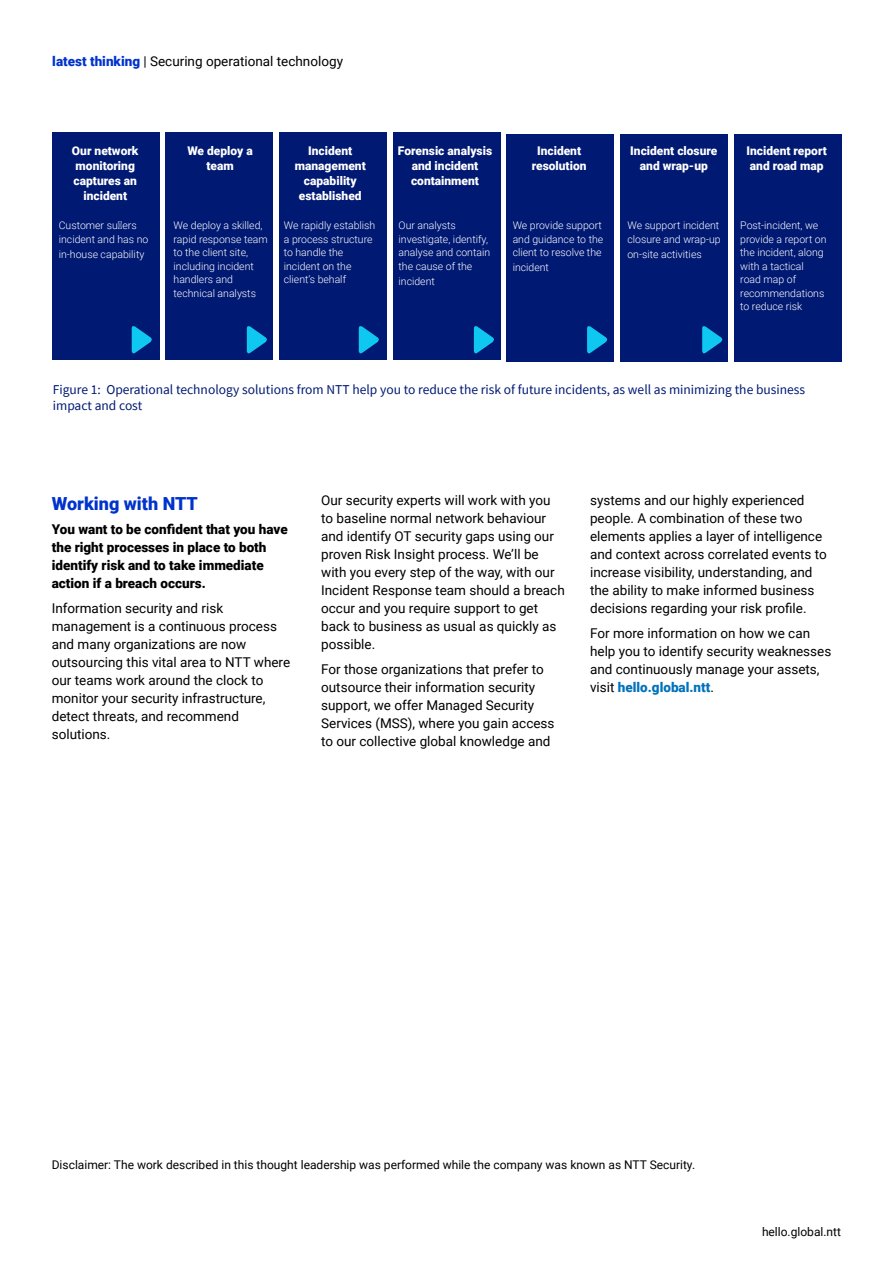
<style>
.page{position:relative;width:893px;height:1263px;background:#fff}
.page>*{position:absolute;margin:0;border:0;box-sizing:border-box;transform-origin:0 0}
.t1{font:900 18px "Roboto";color:#03c}
.t2{font:13.5px/18px "Roboto";color:#000}
.t3{font:13.5px/16.5px "Source Sans Pro";color:#001973}
.t4{font:900 13.5px/18px "Roboto";color:#000}
.t5{font:900 12px/15px "Roboto";color:#fff;text-align:center}
.t6{font:12px "Roboto";color:#000}
.t7{font:300 10.5px/13.5px "Roboto";color:#fff}
.s1{font-weight:900;color:#03c}
.s2{font-weight:900;color:#0072bc}
</style>
<div class="page">
<div style="left:52px;top:133px;width:107px;height:227px;background:#001973"></div>
<div style="left:166px;top:133px;width:107px;height:227px;background:#001973"></div>
<div style="left:280px;top:133px;width:107px;height:227px;background:#001973"></div>
<div style="left:393px;top:133px;width:107px;height:227px;background:#001973"></div>
<div style="left:507px;top:134px;width:107px;height:227px;background:#001973"></div>
<div style="left:620px;top:134px;width:108px;height:227px;background:#001973"></div>
<div style="left:734px;top:134px;width:107px;height:227px;background:#001973"></div>
<svg style="left:132px;top:326px;width:20px;height:28px"></svg>
<svg style="left:247px;top:326px;width:20px;height:28px"></svg>
<svg style="left:359px;top:326px;width:20px;height:28px"></svg>
<svg style="left:474px;top:326px;width:20px;height:28px"></svg>
<svg style="left:587px;top:326px;width:21px;height:28px"></svg>
<svg style="left:702px;top:326px;width:21px;height:28px"></svg>
<p class="t2" style="left:52px;top:52px;width:292px"><span class="s1">latest thinking</span> | Securing operational technology</p>
<p class="t5" style="left:72px;top:142px;width:68px">Our network monitoring captures an incident</p>
<p class="t5" style="left:187px;top:142px;width:67px">We deploy a team</p>
<p class="t5" style="left:295px;top:142px;width:73px">Incident management capability established</p>
<p class="t5" style="left:398px;top:142px;width:96px">Forensic analysis and incident containment</p>
<p class="t5" style="left:532px;top:142px;width:56px">Incident resolution</p>
<p class="t5" style="left:630px;top:142px;width:89px">Incident closure and wrap-up</p>
<p class="t5" style="left:746px;top:142px;width:82px;text-align:left">Incident report and road map</p>
<p class="t7" style="left:59px;top:218px;width:91px">Customer suffers incident and has no</p>
<p class="t7" style="left:59px;top:247px;width:87px">in-house capability</p>
<p class="t7" style="left:174px;top:218px;width:96px">We deploy a skilled, rapid response team to the client site, including incident handlers and technical analysts</p>
<p class="t7" style="left:284px;top:218px;width:93px">We rapidly establish a process structure to handle the incident on the client’s behalf</p>
<p class="t7" style="left:399px;top:218px;width:93px">Our analysts investigate, identify, analyse and contain the cause of the</p>
<p class="t7" style="left:399px;top:274px;width:38px">incident</p>
<p class="t7" style="left:513px;top:218px;width:92px">We provide support and guidance to the client to resolve the</p>
<p class="t7" style="left:513px;top:260px;width:38px">incident</p>
<p class="t7" style="left:627px;top:218px;width:95px">We support incident closure and wrap-up</p>
<p class="t7" style="left:627px;top:247px;width:76px">on-site activities</p>
<p class="t7" style="left:740px;top:218px;width:88px">Post-incident, we provide a report on the incident, along with a tactical road map of recommendations to reduce risk</p>
<p class="t3" style="left:53px;top:381px;width:754px">Figure 1: Operational technology solutions from NTT help you to reduce the risk of future incidents, as well as minimizing the business impact and cost</p>
<h1 class="t1" style="left:52px;top:491px;width:148px">Working with NTT</h1>
<p class="t4" style="left:52px;top:520px;width:237px">You want to be confident that you have the right processes in place to both identify risk and to take immediate action if a breach occurs.</p>
<p class="t2" style="left:52px;top:598px;width:240px">Information security and risk management is a continuous process and many organizations are now outsourcing this vital area to NTT where our teams work around the clock to monitor your security infrastructure, detect threats, and recommend solutions.</p>
<p class="t2" style="left:321px;top:491px;width:245px">Our security experts will work with you to baseline normal network behaviour and identify OT security gaps using our proven Risk Insight process. We’ll be with you every step of the way, with our Incident Response team should a breach occur and you require support to get back to business as usual as quickly as possible.</p>
<p class="t2" style="left:321px;top:659px;width:235px">For those organizations that prefer to outsource their information security support, we offer Managed Security Services (MSS), where you gain access to our collective global knowledge and</p>
<p class="t2" style="left:590px;top:491px;width:238px">systems and our highly experienced people. A combination of these two elements applies a layer of intelligence and context across correlated events to increase visibility, understanding, and the ability to make informed business decisions regarding your risk profile.</p>
<p class="t2" style="left:590px;top:623px;width:243px">For more information on how we can help you to identify security weaknesses and continuously manage your assets, visit <span class="s2">hello.global.ntt</span>.</p>
<p class="t6" style="left:52px;top:1157px;width:645px">Disclaimer: The work described in this thought leadership was performed while the company was known as NTT Security.</p>
<p class="t6" style="left:762px;top:1223px;width:81px">hello.global.ntt</p>
</div>
